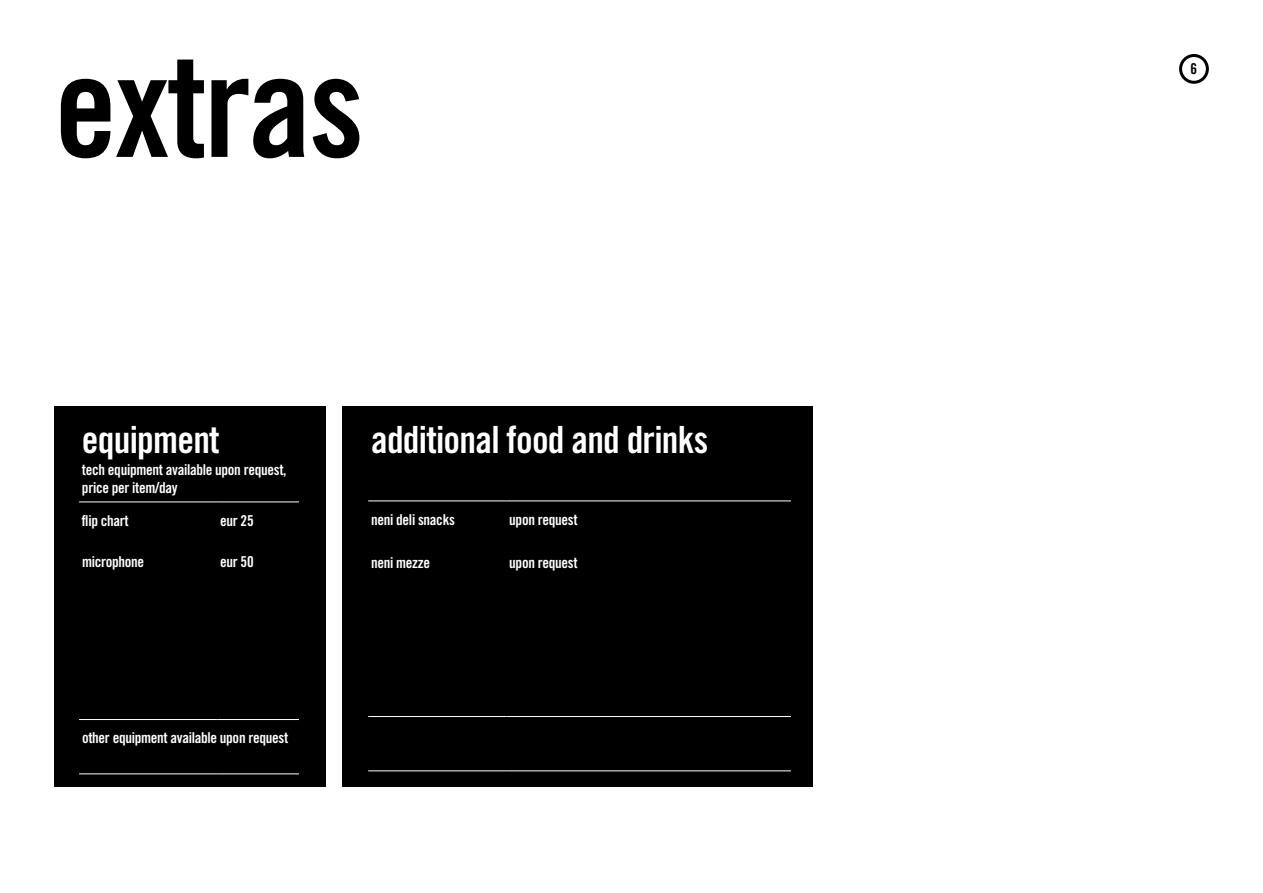
<style>
.page{position:relative;width:1263px;height:893px;background:#fff}
.page>*{position:absolute;margin:0;border:0;box-sizing:border-box;transform-origin:0 0}
.t1{font:142.5px "Trade Gothic LT Std Bd Cn 20";letter-spacing:-.02em;color:#000}
.t2{font:37.5px "Trade Gothic LT Std Bd Cn 20";letter-spacing:-.02em;color:#fff}
.t3{font:15px/18px "Trade Gothic LT Std Bd Cn 20";letter-spacing:-.02em;color:#fff}
.t4{font:15px "Trade Gothic LT Std Bd Cn 20";color:#000}
</style>
<div class="page">
<div style="left:1179px;top:54px;width:30px;height:30px;border:3px solid #000;border-radius:50%"></div>
<div style="left:54px;top:406px;width:271px;height:381px;background:#000"></div>
<div style="left:342px;top:406px;width:471px;height:381px;background:#000"></div>
<hr style="left:79px;top:719px;width:138px;height:1px;background:#fff">
<hr style="left:217px;top:719px;width:82px;height:1px;background:#fff">
<hr style="left:79px;top:773px;width:138px;height:1px;background:#fff">
<hr style="left:217px;top:773px;width:82px;height:1px;background:#fff">
<hr style="left:79px;top:502px;width:138px;height:1px;background:#fff">
<hr style="left:217px;top:502px;width:82px;height:1px;background:#fff">
<hr style="left:368px;top:716px;width:138px;height:1px;background:#fff">
<hr style="left:506px;top:716px;width:285px;height:1px;background:#fff">
<hr style="left:368px;top:770px;width:138px;height:1px;background:#fff">
<hr style="left:506px;top:770px;width:285px;height:1px;background:#fff">
<hr style="left:368px;top:501px;width:138px;height:1px;background:#fff">
<hr style="left:506px;top:501px;width:285px;height:1px;background:#fff">
<h1 class="t1" style="left:54px;top:20px;width:312px">extras</h1>
<h2 class="t2" style="left:82px;top:417px;width:139px">equipment</h2>
<p class="t3" style="left:82px;top:461px;width:206px">tech equipment available upon request, price per item/day</p>
<p class="t3" style="left:82px;top:511px;width:48px">flip chart</p>
<p class="t3" style="left:220px;top:511px;width:35px">eur 25</p>
<p class="t3" style="left:82px;top:553px;width:64px">microphone</p>
<p class="t3" style="left:220px;top:553px;width:35px">eur 50</p>
<p class="t3" style="left:82px;top:729px;width:208px">other equipment available upon request</p>
<h2 class="t2" style="left:371px;top:417px;width:339px">additional food and drinks</h2>
<p class="t3" style="left:371px;top:510px;width:85px">neni deli snacks</p>
<p class="t3" style="left:509px;top:510px;width:70px">upon request</p>
<p class="t3" style="left:371px;top:554px;width:60px">neni mezze</p>
<p class="t3" style="left:509px;top:554px;width:70px">upon request</p>
<p class="t4" style="left:1191px;top:60px;width:8px">6</p>
</div>
